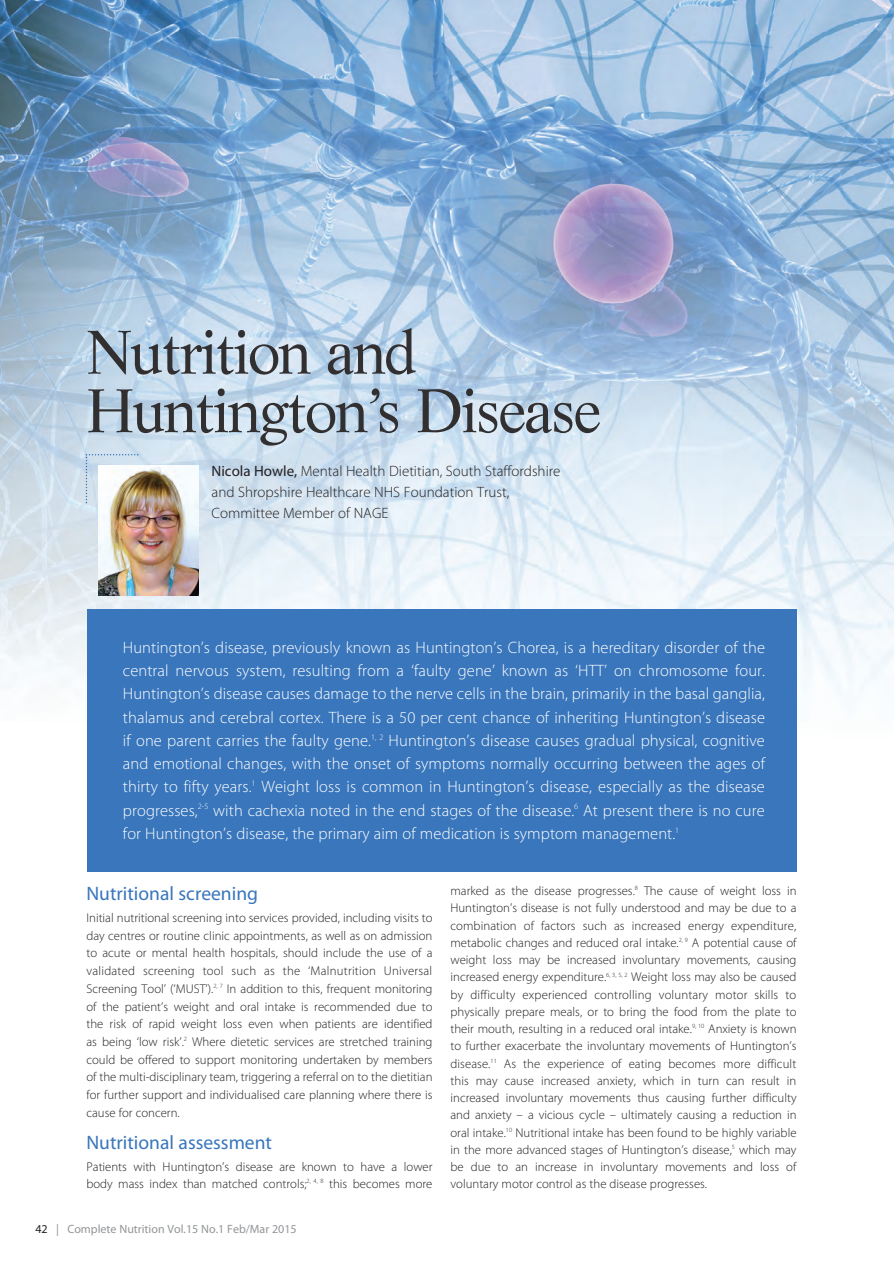
<style>
.page{position:relative;width:894px;height:1267px;background:#fff}
.page>*{position:absolute;margin:0;border:0;box-sizing:border-box;transform-origin:0 0}
.t1{font:60px/58.5px "Life";letter-spacing:-.035em;color:#312f30}
.t2{font:19.5px "Myriad Pro";color:#3976bc}
.t3{font:300 16.5px/23.2px "Myriad Pro";letter-spacing:.005em;color:#fff;text-align:justify}
.t4{font:300 15px/21px "Myriad Pro";color:#231f20}
.t5{font:300 12.75px/17.2px "Myriad Pro";color:#231f20;text-align:justify}
.t6{font:12px "Myriad Pro";color:#939598}
.s1{font-weight:400}
.s2{color:#231f20}
</style>
<div class="page">
<img style="left:0;top:0;width:893px;height:775px">
<div style="left:87px;top:609px;width:709px;height:263px;background:#3976bc"></div>
<img style="left:99px;top:465px;width:100px;height:131px">
<svg style="left:86px;top:454px;width:52px;height:49px"></svg>
<h1 class="t1" style="left:86px;top:328px;width:516px">Nutrition and<br>Huntington’s Disease</h1>
<p class="t4" style="left:211px;top:462px;width:350px"><span class="s1">Nicola Howle,</span> Mental Health Dietitian, South Staffordshire and Shropshire Healthcare NHS Foundation Trust,<br>Committee Member of NAGE</p>
<p class="t3" style="left:123px;top:637px;width:643px">Huntington’s disease, previously known as Huntington’s Chorea, is a hereditary disorder of the central nervous system, resulting from a ‘faulty gene’ known as ‘HTT’ on chromosome four.<br>Huntington’s disease causes damage to the nerve cells in the brain, primarily in the basal ganglia, thalamus and cerebral cortex. There is a 50 per cent chance of inheriting Huntington’s disease if one parent carries the faulty gene.<sup>1,</sup> <sup>2</sup> Huntington’s disease causes gradual physical, cognitive and emotional changes, with the onset of symptoms normally occurring between the ages of thirty to fifty years.<sup>1</sup> Weight loss is common in Huntington’s disease, especially as the disease progresses,<sup>2-5</sup> with cachexia noted in the end stages of the disease.<sup>6</sup> At present there is no cure for Huntington’s disease, the primary aim of medication is symptom management.<sup>1</sup></p>
<h2 class="t2" style="left:86px;top:886px;width:173px">Nutritional screening</h2>
<p class="t5" style="left:86px;top:910px;width:347px;line-height:17.7px">Initial nutritional screening into services provided, including visits to day centres or routine clinic appointments, as well as on admission to acute or mental health hospitals, should include the use of a validated screening tool such as the ‘Malnutrition Universal Screening Tool’ (‘MUST’).<sup>2,</sup> <sup>7</sup> In addition to this, frequent monitoring of the patient’s weight and oral intake is recommended due to the risk of rapid weight loss even when patients are identified as being ‘low risk’.<sup>2</sup> Where dietetic services are stretched training could be offered to support monitoring undertaken by members of the multi-disciplinary team, triggering a referral on to the dietitian for further support and individualised care planning where there is cause for concern.</p>
<h2 class="t2" style="left:86px;top:1135px;width:187px">Nutritional assessment</h2>
<p class="t5" style="left:86px;top:1159px;width:347px">Patients with Huntington’s disease are known to have a lower body mass index than matched controls;<sup>2,</sup> <sup>4,</sup> <sup>8</sup> this becomes more</p>
<p class="t6" style="left:35px;top:1224px;width:263px"><span class="s2">42</span> | Complete Nutrition Vol.15 No.1 Feb/Mar 2015</p>
<p class="t5" style="left:450px;top:883px;width:347px">marked as the disease progresses.<sup>8</sup> The cause of weight loss in Huntington’s disease is not fully understood and may be due to a combination of factors such as increased energy expenditure, metabolic changes and reduced oral intake.<sup>2,</sup> <sup>9</sup> A potential cause of weight loss may be increased involuntary movements, causing increased energy expenditure.<sup>6,</sup> <sup>3,</sup> <sup>5,</sup> <sup>2</sup> Weight loss may also be caused by difficulty experienced controlling voluntary motor skills to physically prepare meals, or to bring the food from the plate to their mouth, resulting in a reduced oral intake.<sup>9,</sup> <sup>10</sup> Anxiety is known to further exacerbate the involuntary movements of Huntington’s disease.<sup>11</sup> As the experience of eating becomes more difficult this may cause increased anxiety, which in turn can result in increased involuntary movements thus causing further difficulty and anxiety – a vicious cycle – ultimately causing a reduction in oral intake.<sup>10</sup> Nutritional intake has been found to be highly variable in the more advanced stages of Huntington’s disease,<sup>5</sup> which may be due to an increase in involuntary movements and loss of voluntary motor control as the disease progresses.</p>
</div>
